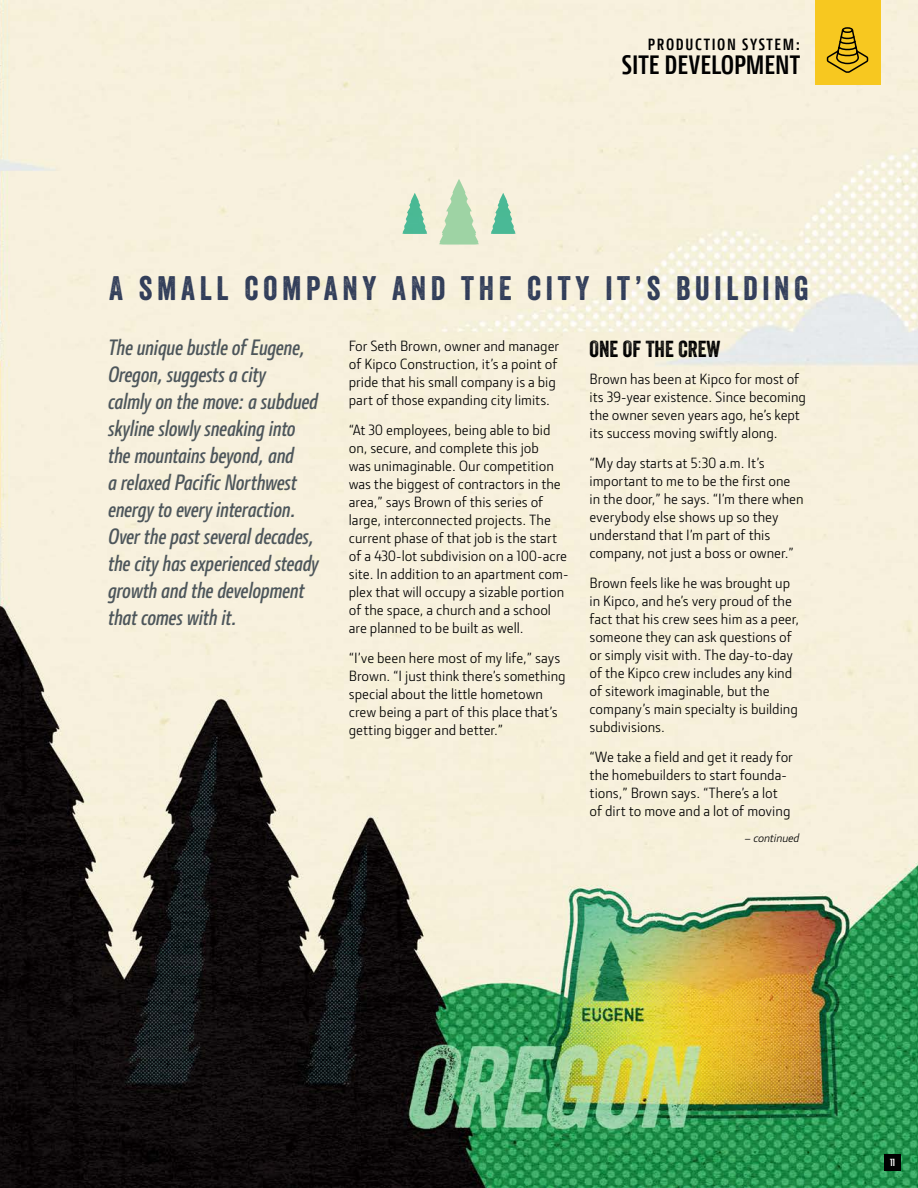
<style>
.page{position:relative;width:918px;height:1188px;background:#fff}
.page>*{position:absolute;margin:0;border:0;box-sizing:border-box;transform-origin:0 0}
.t1{font:33px "Veneer";letter-spacing:.14em;color:#313d59}
.t2{font:700 condensed 27px "JD Sans Pro";color:#000}
.t3{font:italic 600 condensed 22.5px/27px "JD Sans Pro";letter-spacing:-.015em;color:#4d565b}
.t4{font:22.5px "Veneer";color:#000}
.t5{font:700 condensed 16.5px "JD Sans Pro";letter-spacing:.1em;color:#000}
.t6{font:15px/18px "JD Sans Pro";color:#000}
.t7{font:italic 12px "JD Sans Pro";letter-spacing:-.005em;color:#000}
.t8{font:700 condensed 10.5px "JD Sans Pro";color:#fff}
</style>
<div class="page">
<img style="left:0;top:0;width:918px;height:1188px">
<div style="left:884px;top:1154px;width:17px;height:17px;background:#000"></div>
<div style="left:815px;top:0;width:65px;height:84px;background:#f7c820"></div>
<svg style="left:826px;top:27px;width:43px;height:46px"></svg>
<svg style="left:490px;top:193px;width:26px;height:41px"></svg>
<svg style="left:439px;top:179px;width:40px;height:66px;background:#c6e0be"></svg>
<svg style="left:402px;top:193px;width:26px;height:41px"></svg>
<p class="t5" style="left:648px;top:33px;width:154px">PRODUCTION SYSTEM:</p>
<h2 class="t2" style="left:622px;top:47px;width:180px">SITE DEVELOPMENT</h2>
<h1 class="t1" style="left:109px;top:268px;width:701px">A SMALL COMPANY AND THE CITY IT’S BUILDING</h1>
<p class="t3" style="left:108px;top:334px;width:212px">The unique bustle of Eugene,<br>Oregon, suggests a city<br>calmly on the move: a subdued skyline slowly sneaking into the mountains beyond, and<br>a relaxed Pacific Northwest energy to every interaction.<br>Over the past several decades, the city has experienced steady growth and the development that comes with it.</p>
<p class="t6" style="left:349px;top:336px;width:212px">For Seth Brown, owner and manager of Kipco Construction, it’s a point of pride that his small company is a big part of those expanding city limits.</p>
<p class="t6" style="left:349px;top:420px;width:221px">“At 30 employees, being able to bid on, secure, and complete this job<br>was unimaginable. Our competition was the biggest of contractors in the area,” says Brown of this series of large, interconnected projects. The current phase of that job is the start of a 430-lot subdivision on a 100-acre site. In addition to an apartment com&shy;plex that will occupy a sizable portion of the space, a church and a school are planned to be built as well.</p>
<p class="t6" style="left:349px;top:648px;width:218px">“I’ve been here most of my life,” says Brown. “I just think there’s something special about the little hometown crew being a part of this place that’s getting bigger and better.”</p>
<h3 class="t4" style="left:590px;top:336px;width:132px">ONE OF THE CREW</h3>
<p class="t6" style="left:590px;top:370px;width:218px">Brown has been at Kipco for most of its 39-year existence. Since becoming the owner seven years ago, he’s kept its success moving swiftly along.</p>
<p class="t6" style="left:590px;top:454px;width:216px">“My day starts at 5:30 a.m. It’s important to me to be the first one in the door,” he says. “I’m there when everybody else shows up so they understand that I’m part of this company, not just a boss or owner.”</p>
<p class="t6" style="left:590px;top:574px;width:211px">Brown feels like he was brought up in Kipco, and he’s very proud of the fact that his crew sees him as a peer, someone they can ask questions of or simply visit with. The day-to-day of the Kipco crew includes any kind of sitework imaginable, but the company’s main specialty is building subdivisions.</p>
<p class="t6" style="left:590px;top:748px;width:205px">“We take a field and get it ready for the homebuilders to start founda&shy;tions,” Brown says. “There’s a lot of dirt to move and a lot of moving</p>
<p class="t7" style="left:745px;top:830px;width:56px">– continued</p>
<p class="t8" style="left:890px;top:1156px;width:7px">1 13</p>
</div>
